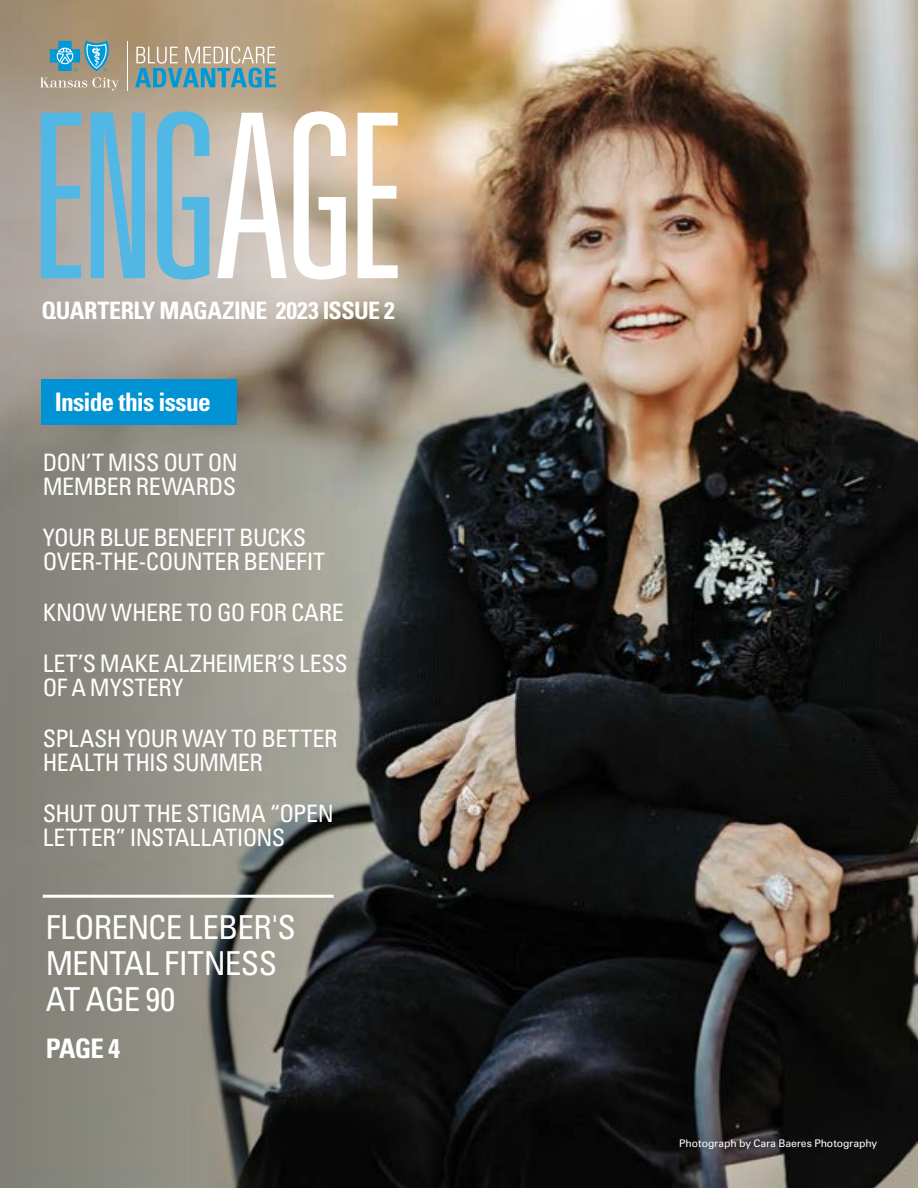
<style>
.page{position:relative;width:918px;height:1188px;background:#fff}
.page>*{position:absolute;margin:0;border:0;box-sizing:border-box;transform-origin:0 0}
.t1{font:300 ultra-condensed 229.2px "Univers LT Std";letter-spacing:-.04em;color:#51b7e4}
.t2{font:condensed 33px/36px "Univers LT Std";letter-spacing:-.02em;color:#fff}
.t3{font:700 condensed 27px "Univers LT Std";color:#fff}
.t4{font:700 condensed 25.5px "Univers LT Std";letter-spacing:-.03em;color:#fff}
.t5{font:condensed 24px/51px "Univers LT Std";letter-spacing:-.015em;color:#fff}
.t6{font:700 condensed 24px "Univers LT Std";letter-spacing:-.02em;color:#fff}
.t7{font:10.5px "Univers LT Std";letter-spacing:-.01em;color:#fff}
.s1{color:#fff}
</style>
<div class="page">
<img style="left:387px;top:0;width:531px;height:1188px">
<svg style="left:0;top:0;width:387px;height:1188px;background:#918b81"></svg>
<div style="left:41px;top:380px;width:196px;height:45px;background:#0092d2"></div>
<hr style="left:43px;top:895px;width:291px;height:3px;background:#fff">
<svg style="left:40px;top:40px;width:79px;height:51px;background:#89a09e"></svg>
<hr style="left:127px;top:41px;width:1px;height:49px;background:#fff">
<svg style="left:135px;top:46px;width:141px;height:42px;background:#8fa6a3"></svg>
<h1 class="t1" style="left:29px;top:78px;width:377px">ENG<span class="s1">AGE</span></h1>
<p class="t6" style="left:41px;top:295px;width:355px">QUARTERLY MAGAZINE 2023 ISSUE 2</p>
<p class="t4" style="left:55px;top:387px;width:158px">Inside this issue</p>
<p class="t5" style="left:43px;top:451px;width:196px;line-height:24px">DON’T MISS OUT ON<br>MEMBER REWARDS</p>
<p class="t5" style="left:43px;top:526px;width:284px;line-height:24px">YOUR BLUE BENEFIT BUCKS<br>OVER-THE-COUNTER BENEFIT</p>
<p class="t5" style="left:43px;top:587px;width:307px">KNOW WHERE TO GO FOR CARE<br>LET’S MAKE ALZHEIMER’S LESS</p>
<p class="t5" style="left:43px;top:662px;width:296px">OF A MYSTERY<br>SPLASH YOUR WAY TO BETTER</p>
<p class="t5" style="left:43px;top:737px;width:292px">HEALTH THIS SUMMER<br>SHUT OUT THE STIGMA “OPEN</p>
<p class="t5" style="left:43px;top:812px;width:244px">LETTER” INSTALLATIONS</p>
<h2 class="t2" style="left:46px;top:909px;width:252px">FLORENCE LEBER'S<br>MENTAL FITNESS<br>AT AGE 90</h2>
<p class="t3" style="left:46px;top:1032px;width:76px">PAGE 4</p>
<p class="t7" style="left:679px;top:1137px;width:200px">Photograph by Cara Baeres Photography</p>
</div>
